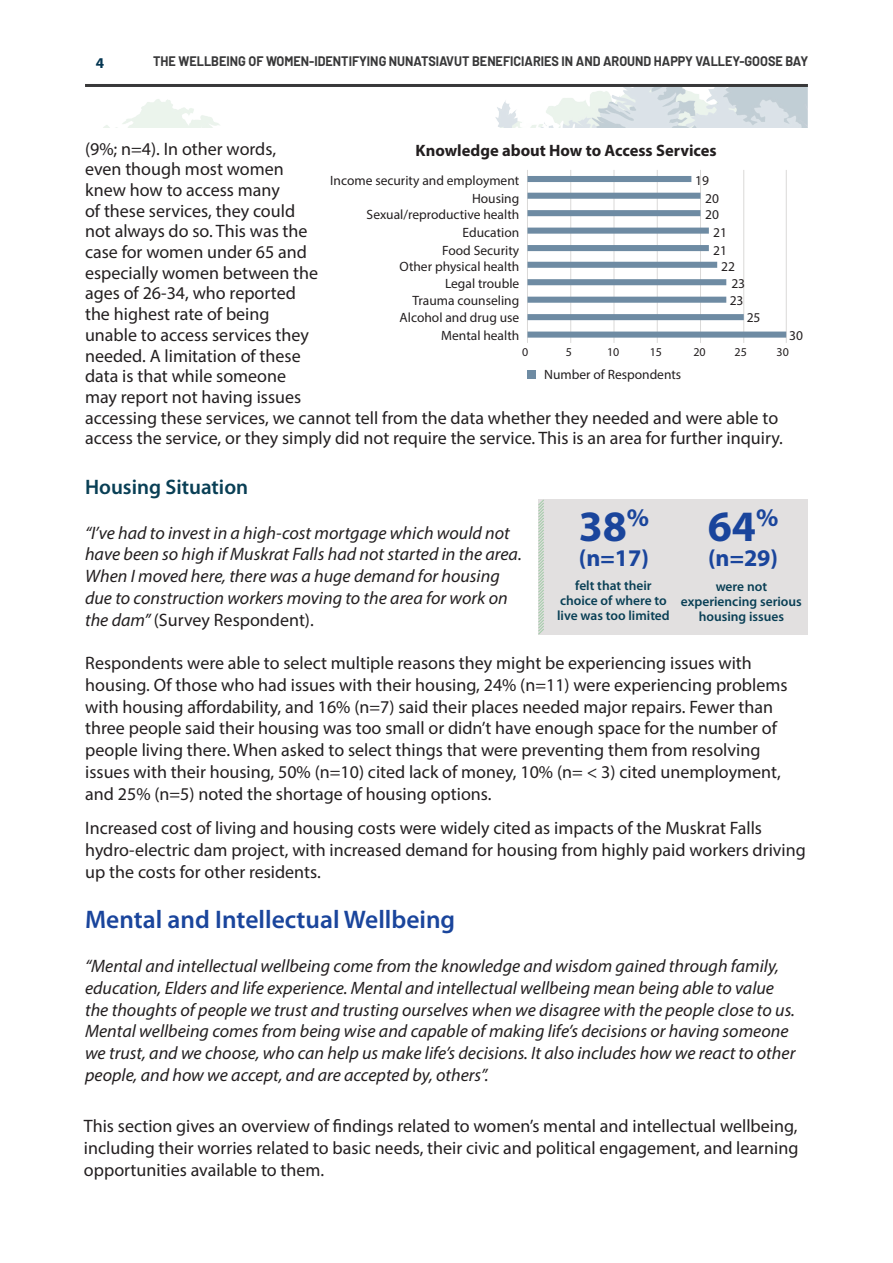
<style>
.page{position:relative;width:893px;height:1263px;background:#fff}
.page>*{position:absolute;margin:0;border:0;box-sizing:border-box;transform-origin:0 0}
.t1{font:700 43.5px "Myriad Pro";color:#1a459c}
.t2{font:600 25.5px "Myriad Pro";color:#1a459c}
.t3{font:700 24px "Myriad Pro";color:#1a459c}
.t4{font:600 21px "Myriad Pro";color:#093f55}
.t5{font:18px/20.7px "Myriad Pro";color:#231f20}
.t6{font:italic 18px/21.8px "Myriad Pro";color:#231f20}
.t7{font:700 16.5px "Myriad Pro";color:#231f20}
.t8{font:700 15px "Myriad Pro";color:#043652}
.t9{font:13.5px "Myriad Pro";color:#231f20}
.t10{font:700 13.5px "Barlow";color:#383839;scale:.94 1}
.t11{font:600 13.5px/15px "Myriad Pro";color:#093f55;text-align:center}
.t12{font:12px "Myriad Pro";color:#231f20}
.s1{font-style:normal}
</style>
<div class="page">
<div style="left:538px;top:500px;width:270px;height:134px;background:#e2e0e0"></div>
<img style="left:103px;top:87px;width:705px;height:41px">
<div style="left:527px;top:370px;width:9px;height:9px;background:#6e8ba3"></div>
<hr style="left:570px;top:170px;width:1px;height:173px;background:#dad9d8">
<hr style="left:614px;top:170px;width:1px;height:173px;background:#dad9d8">
<hr style="left:657px;top:170px;width:1px;height:173px;background:#dad9d8">
<hr style="left:700px;top:170px;width:1px;height:173px;background:#dad9d8">
<hr style="left:743px;top:170px;width:1px;height:173px;background:#dad9d8">
<hr style="left:786px;top:170px;width:1px;height:173px;background:#dad9d8">
<hr style="left:527px;top:170px;width:1px;height:173px;background:#dad9d8">
<svg style="left:527px;top:176px;width:259px;height:162px"></svg>
<svg style="left:538px;top:499px;width:7px;height:136px"></svg>
<hr style="left:85px;top:84px;width:723px;height:3px;background:#383839">
<p class="t8" style="left:96px;top:53px;width:10px">4</p>
<p class="t10" style="left:153px;top:53px;width:698px">THE WELLBEING OF WOMEN-IDENTIFYING NUNATSIAVUT BENEFICIARIES IN AND AROUND HAPPY VALLEY-GOOSE BAY</p>
<p class="t5" style="left:85px;top:138px;width:699px">(9%; n=4). In other words,<br>even though most women<br>knew how to access many<br>of these services, they could<br>not always do so. This was the<br>case for women under 65 and<br>especially women between the<br>ages of 26-34, who reported<br>the highest rate of being<br>unable to access services they<br>needed. A limitation of these<br>data is that while someone<br>may report not having issues<br>accessing these services, we cannot tell from the data whether they needed and were able to access the service, or they simply did not require the service. This is an area for further inquiry.</p>
<p class="t7" style="left:416px;top:140px;width:303px">Knowledge about How to Access Services</p>
<p class="t9" style="left:330px;top:172px;width:190px">Income security and employment</p>
<p class="t9" style="left:695px;top:172px;width:15px">19</p>
<p class="t9" style="left:463px;top:224px;width:58px">Education</p>
<p class="t9" style="left:713px;top:224px;width:15px">21</p>
<p class="t9" style="left:472px;top:190px;width:49px">Housing</p>
<p class="t9" style="left:705px;top:190px;width:15px">20</p>
<p class="t9" style="left:442px;top:242px;width:79px">Food Security</p>
<p class="t9" style="left:713px;top:242px;width:15px">21</p>
<p class="t9" style="left:445px;top:275px;width:76px">Legal trouble</p>
<p class="t9" style="left:731px;top:275px;width:15px">23</p>
<p class="t9" style="left:367px;top:206px;width:154px">Sexual/reproductive health</p>
<p class="t9" style="left:705px;top:206px;width:15px">20</p>
<p class="t9" style="left:399px;top:258px;width:121px">Other physical health</p>
<p class="t9" style="left:721px;top:258px;width:15px">22</p>
<p class="t9" style="left:400px;top:310px;width:121px">Alcohol and drug use</p>
<p class="t9" style="left:747px;top:310px;width:15px">25</p>
<p class="t9" style="left:441px;top:327px;width:80px">Mental health</p>
<p class="t9" style="left:789px;top:327px;width:15px">30</p>
<p class="t9" style="left:412px;top:292px;width:108px">Trauma counseling</p>
<p class="t9" style="left:730px;top:292px;width:15px">23</p>
<p class="t12" style="left:522px;top:345px;width:8px">0</p>
<p class="t12" style="left:566px;top:345px;width:8px">5</p>
<p class="t12" style="left:607px;top:345px;width:14px">10</p>
<p class="t12" style="left:650px;top:345px;width:14px">15</p>
<p class="t12" style="left:693px;top:345px;width:14px">20</p>
<p class="t12" style="left:735px;top:345px;width:14px">25</p>
<p class="t12" style="left:776px;top:345px;width:14px">30</p>
<p class="t9" style="left:544px;top:366px;width:139px">Number of Respondents</p>
<h3 class="t4" style="left:85px;top:474px;width:165px">Housing Situation</h3>
<p class="t6" style="left:85px;top:521px;width:438px">“I’ve had to invest in a high-cost mortgage which would not have been so high if Muskrat Falls had not started in the area.<br>When I moved here, there was a huge demand for housing due to construction workers moving to the area for work on the dam” <span class="s1">(Survey Respondent).</span></p>
<p class="t1" style="left:708px;top:497px;width:72px">64<sup>%</sup></p>
<p class="t3" style="left:708px;top:542px;width:72px">(n=29)</p>
<p class="t11" style="left:681px;top:579px;width:122px">were not experiencing serious housing issues</p>
<p class="t5" style="left:85px;top:652px;width:704px;line-height:21.8px">Respondents were able to select multiple reasons they might be experiencing issues with housing. Of those who had issues with their housing, 24% (n=11) were experiencing problems with housing affordability, and 16% (n=7) said their places needed major repairs. Fewer than three people said their housing was too small or didn’t have enough space for the number of people living there. When asked to select things that were preventing them from resolving issues with their housing, 50% (n=10) cited lack of money, 10% (n= &lt; 3) cited unemployment, and 25% (n=5) noted the shortage of housing options.</p>
<p class="t5" style="left:85px;top:817px;width:722px;line-height:21.8px">Increased cost of living and housing costs were widely cited as impacts of the Muskrat Falls hydro-electric dam project, with increased demand for housing from highly paid workers driving up the costs for other residents.</p>
<h3 class="t2" style="left:85px;top:903px;width:372px">Mental and Intellectual Wellbeing</h3>
<p class="t6" style="left:85px;top:955px;width:712px">“Mental and intellectual wellbeing come from the knowledge and wisdom gained through family, education, Elders and life experience. Mental and intellectual wellbeing mean being able to value the thoughts of people we trust and trusting ourselves when we disagree with the people close to us.<br>Mental wellbeing comes from being wise and capable of making life’s decisions or having someone we trust, and we choose, who can help us make life’s decisions. It also includes how we react to other people, and how we accept, and are accepted by, others”.</p>
<p class="t5" style="left:84px;top:1115px;width:716px;line-height:21.8px;text-align:justify">This section gives an overview of findings related to women’s mental and intellectual wellbeing, including their worries related to basic needs, their civic and political engagement, and learning opportunities available to them.</p>
<p class="t1" style="left:579px;top:497px;width:72px">38<sup>%</sup></p>
<p class="t3" style="left:579px;top:542px;width:72px">(n=17)</p>
<p class="t11" style="left:557px;top:577px;width:114px">felt that their choice of where to live was too limited</p>
</div>
